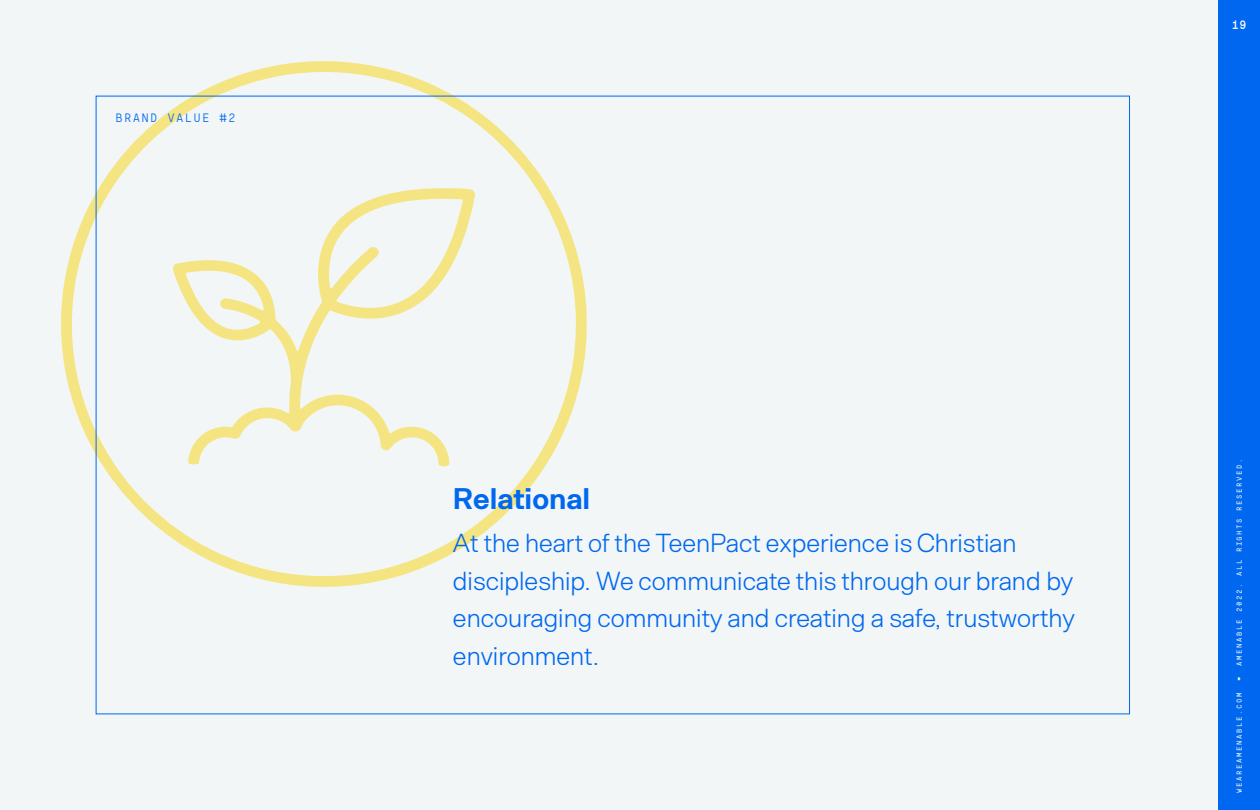
<style>
.page{position:relative;width:1260px;height:810px;background:#f2f6f6}
.page>*{position:absolute;margin:0;border:0;box-sizing:border-box;transform-origin:0 0}
.t1{font:700 30px "Arbeit";color:#0068f0}
.t2{font:300 26.25px/37.5px "Arbeit";color:#0068f0}
.t3{font:500 12.5px "Eingrantch Mono";letter-spacing:.1em;color:#0068f0}
.t4{font:700 12.5px "Eingrantch Mono";color:#f9fafa}
.t5{font:600 7.5px "Eingrantch Mono";letter-spacing:.2em;color:#f9fafa}
</style>
<div class="page">
<svg style="left:61px;top:61px;width:527px;height:526px"></svg>
<div style="left:1218px;top:0;width:42px;height:810px;background:#0068f0"></div>
<p class="t3" style="left:116px;top:111px;width:122px">BRAND VALUE #2</p>
<p class="t4" style="left:1232px;top:17px;width:16px">19</p>
<p class="t1" style="left:453px;top:480px;width:139px">Relational</p>
<p class="t2" style="left:453px;top:524px;width:623px">At the heart of the TeenPact experience is Christian discipleship. We communicate this through our brand by encouraging community and creating a safe, trustworthy environment.</p>
<p class="t5" style="left:1235px;top:666px;width:208px;rotate:-90deg">AMENABLE 2022. ALL RIGHTS RESERVED.</p>
<p class="t5" style="left:1235px;top:681px;width:6px;rotate:-90deg">❤</p>
<p class="t5" style="left:1235px;top:793px;width:101px;rotate:-90deg">WEAREAMENABLE.COM</p>
</div>
